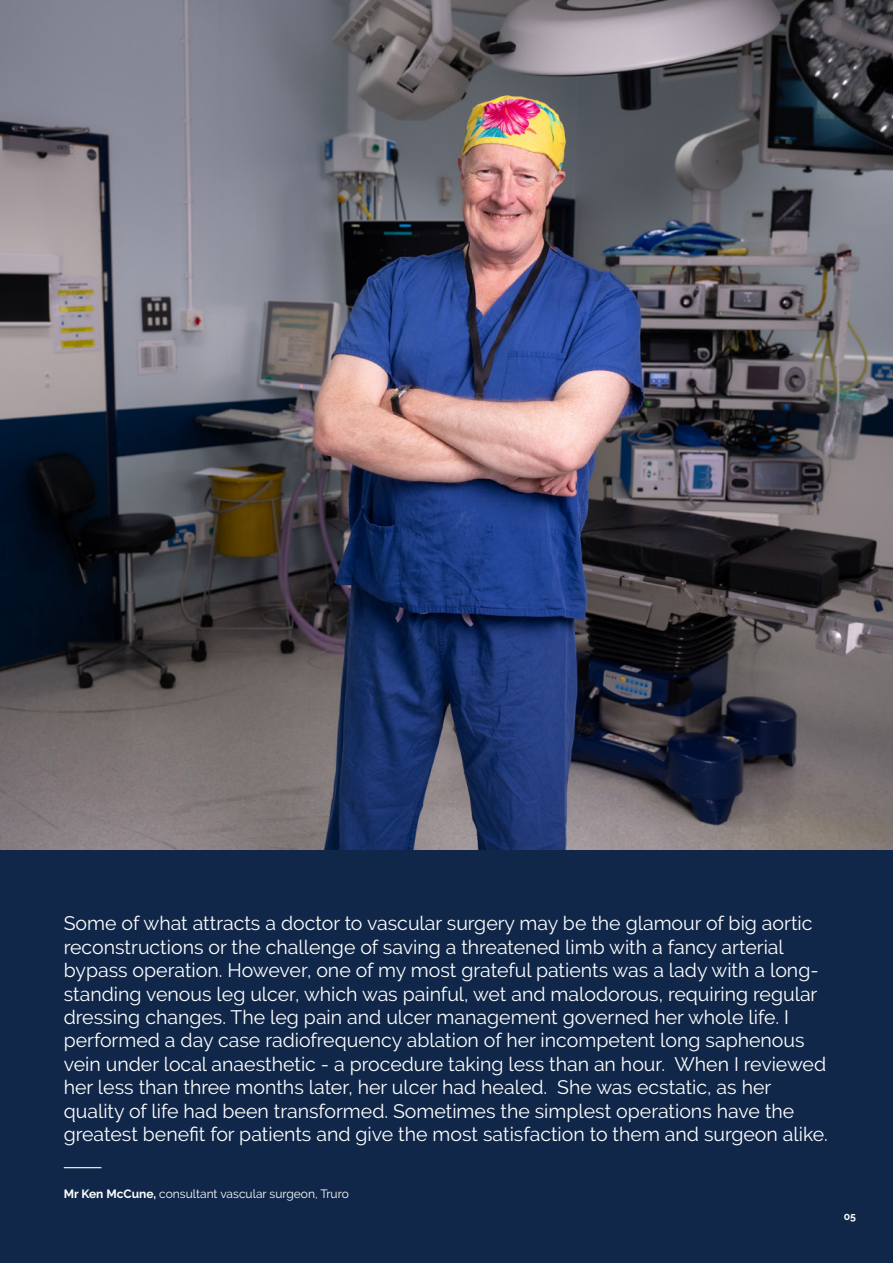
<style>
.page{position:relative;width:893px;height:1263px;background:#fff}
.page>*{position:absolute;margin:0;border:0;box-sizing:border-box;transform-origin:0 0}
.t1{font:19.5px/23.4px "Raleway";color:#fff}
.t2{font:12px "Raleway";color:#fff}
.t3{font:700 10.5px "Raleway";color:#fff}
.s1{font-weight:700}
</style>
<div class="page">
<img style="left:0;top:0;width:893px;height:851px">
<div style="left:0;top:851px;width:893px;height:412px;background:#102749"></div>
<hr style="left:64px;top:1167px;width:37px;height:1px;background:#fff">
<p class="t1" style="left:64px;top:912px;width:766px">Some of what attracts a doctor to vascular surgery may be the glamour of big aortic reconstructions or the challenge of saving a threatened limb with a fancy arterial bypass operation. However, one of my most grateful patients was a lady with a long&shy;standing venous leg ulcer, which was painful, wet and malodorous, requiring regular dressing changes. The leg pain and ulcer management governed her whole life. I performed a day case radiofrequency ablation of her incompetent long saphenous vein under local anaesthetic - a procedure taking less than an hour. When I reviewed her less than three months later, her ulcer had healed. She was ecstatic, as her quality of life had been transformed. Sometimes the simplest operations have the greatest benefit for patients and give the most satisfaction to them and surgeon alike.</p>
<p class="t2" style="left:64px;top:1187px;width:287px"><span class="s1">Mr Ken McCune,</span> consultant vascular surgeon, Truro</p>
<p class="t3" style="left:844px;top:1210px;width:14px">05</p>
</div>
